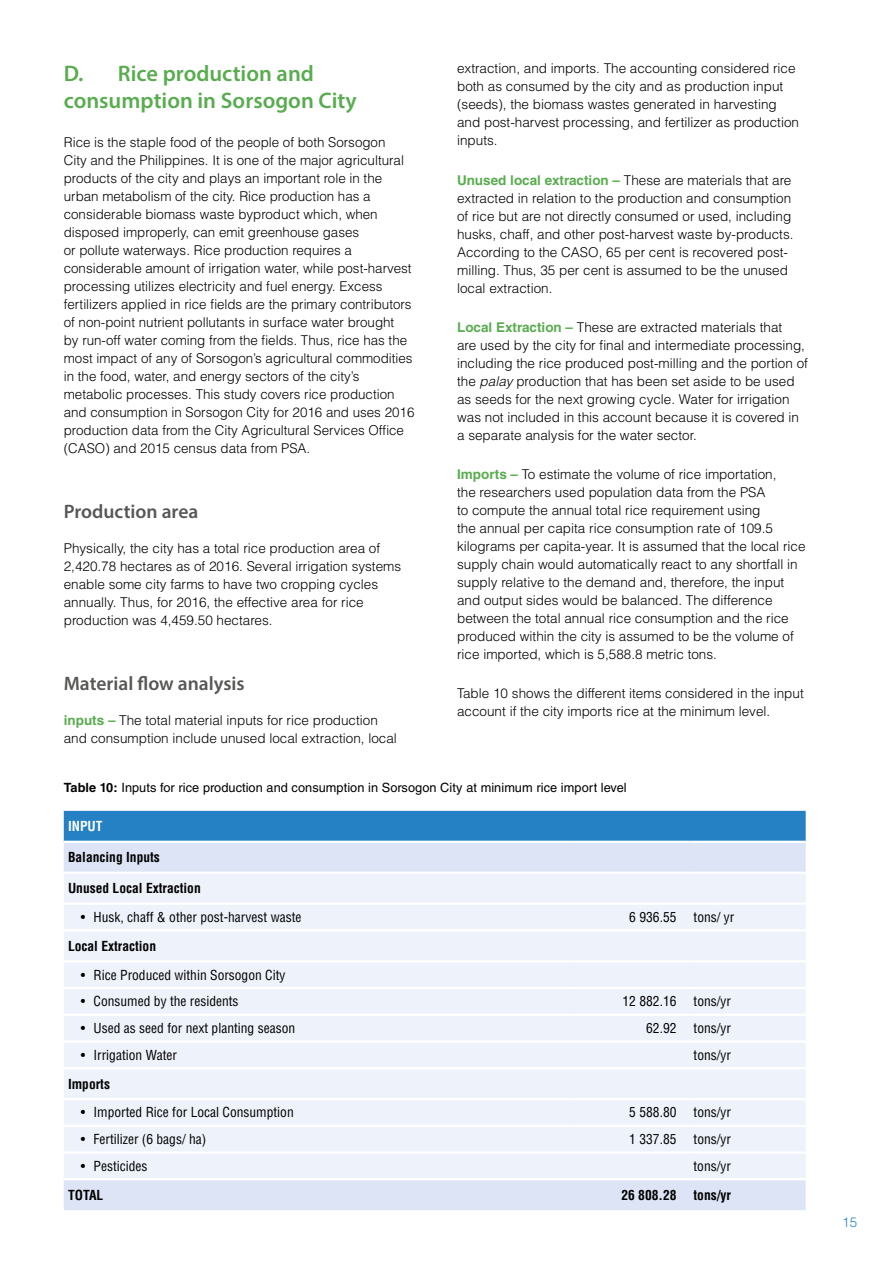
<style>
.page{position:relative;width:893px;height:1263px;background:#fff}
.page>*{position:absolute;margin:0;border:0;box-sizing:border-box;transform-origin:0 0}
.t1{font:600 22.5px/27px "Myriad Pro";color:#5aac50}
.t2{font:600 19.5px "Myriad Pro";color:#575756}
.t3{font:300 13.5px/18px "Helvetica LT Std";color:#000}
.t4{font:condensed 13.5px "Helvetica LT Std";color:#000}
.t5{font:700 condensed 13.5px "Helvetica LT Std";color:#000}
.t6{font:700 condensed 13.5px "Helvetica LT Std";color:#fff}
.t7{font:300 13.5px "Helvetica LT Std";color:#2581c4}
.t8{font:12.75px "Helvetica LT Std";letter-spacing:.005em;color:#000}
.s1{font-weight:700;color:#5aac50}
.s2{font-style:italic}
.s3{font-weight:700}
</style>
<div class="page">
<div style="left:64px;top:811px;width:742px;height:30px;background:#2581c4"></div>
<div style="left:64px;top:843px;width:742px;height:367px;background:#dce4f5"></div>
<div style="left:64px;top:874px;width:742px;height:304px;background:#eef2fa"></div>
<hr style="left:64px;top:987px;width:509px;height:2px;background:#fff">
<hr style="left:573px;top:987px;width:116px;height:2px;background:#fff">
<hr style="left:689px;top:987px;width:117px;height:2px;background:#fff">
<hr style="left:64px;top:1014px;width:509px;height:2px;background:#fff">
<hr style="left:573px;top:1014px;width:116px;height:2px;background:#fff">
<hr style="left:689px;top:1014px;width:117px;height:2px;background:#fff">
<hr style="left:64px;top:1040px;width:509px;height:2px;background:#fff">
<hr style="left:573px;top:1040px;width:116px;height:2px;background:#fff">
<hr style="left:689px;top:1040px;width:117px;height:2px;background:#fff">
<hr style="left:64px;top:1125px;width:509px;height:2px;background:#fff">
<hr style="left:573px;top:1125px;width:116px;height:2px;background:#fff">
<hr style="left:689px;top:1125px;width:117px;height:2px;background:#fff">
<hr style="left:64px;top:1151px;width:509px;height:3px;background:#fff">
<hr style="left:573px;top:1151px;width:116px;height:3px;background:#fff">
<hr style="left:689px;top:1151px;width:117px;height:3px;background:#fff">
<hr style="left:64px;top:1178px;width:509px;height:2px;background:#fff">
<hr style="left:573px;top:1178px;width:116px;height:2px;background:#fff">
<hr style="left:689px;top:1178px;width:117px;height:2px;background:#fff">
<hr style="left:64px;top:1067px;width:509px;height:2px;background:#fff">
<hr style="left:573px;top:1067px;width:116px;height:2px;background:#fff">
<hr style="left:689px;top:1067px;width:117px;height:2px;background:#fff">
<hr style="left:64px;top:1098px;width:509px;height:2px;background:#fff">
<hr style="left:573px;top:1098px;width:116px;height:2px;background:#fff">
<hr style="left:689px;top:1098px;width:117px;height:2px;background:#fff">
<hr style="left:64px;top:929px;width:509px;height:2px;background:#fff">
<hr style="left:573px;top:929px;width:116px;height:2px;background:#fff">
<hr style="left:689px;top:929px;width:117px;height:2px;background:#fff">
<hr style="left:64px;top:960px;width:509px;height:2px;background:#fff">
<hr style="left:573px;top:960px;width:116px;height:2px;background:#fff">
<hr style="left:689px;top:960px;width:117px;height:2px;background:#fff">
<hr style="left:64px;top:872px;width:509px;height:2px;background:#fff">
<hr style="left:573px;top:872px;width:116px;height:2px;background:#fff">
<hr style="left:689px;top:872px;width:117px;height:2px;background:#fff">
<hr style="left:64px;top:902px;width:509px;height:3px;background:#fff">
<hr style="left:573px;top:902px;width:116px;height:3px;background:#fff">
<hr style="left:689px;top:902px;width:117px;height:3px;background:#fff">
<h1 class="t1" style="left:64px;top:59px;width:294px">D. Rice production and consumption in Sorsogon City</h1>
<p class="t3" style="left:64px;top:133px;width:352px">Rice is the staple food of the people of both Sorsogon<br>City and the Philippines. It is one of the major agricultural products of the city and plays an important role in the urban metabolism of the city. Rice production has a considerable biomass waste byproduct which, when disposed improperly, can emit greenhouse gases<br>or pollute waterways. Rice production requires a considerable amount of irrigation water, while post-harvest processing utilizes electricity and fuel energy. Excess fertilizers applied in rice fields are the primary contributors of non-point nutrient pollutants in surface water brought<br>by run-off water coming from the fields. Thus, rice has the most impact of any of Sorsogon’s agricultural commodities in the food, water, and energy sectors of the city’s metabolic processes. This study covers rice production and consumption in Sorsogon City for 2016 and uses 2016 production data from the City Agricultural Services Office (CASO) and 2015 census data from PSA.</p>
<h2 class="t2" style="left:64px;top:499px;width:136px">Production area</h2>
<p class="t3" style="left:64px;top:539px;width:339px">Physically, the city has a total rice production area of 2,420.78 hectares as of 2016. Several irrigation systems enable some city farms to have two cropping cycles annually. Thus, for 2016, the effective area for rice production was 4,459.50 hectares.</p>
<h2 class="t2" style="left:64px;top:671px;width:182px">Material flow analysis</h2>
<p class="t3" style="left:64px;top:711px;width:335px"><span class="s1">inputs –</span> The total material inputs for rice production and consumption include unused local extraction, local</p>
<p class="t3" style="left:457px;top:60px;width:343px">extraction, and imports. The accounting considered rice both as consumed by the city and as production input (seeds), the biomass wastes generated in harvesting and post-harvest processing, and fertilizer as production inputs.</p>
<p class="t3" style="left:457px;top:171px;width:338px"><span class="s1">Unused local extraction –</span> These are materials that are extracted in relation to the production and consumption of rice but are not directly consumed or used, including husks, chaff, and other post-harvest waste by-products.<br>According to the CASO, 65 per cent is recovered post&shy;milling. Thus, 35 per cent is assumed to be the unused local extraction.</p>
<p class="t3" style="left:457px;top:318px;width:352px"><span class="s1">Local Extraction –</span> These are extracted materials that<br>are used by the city for final and intermediate processing, including the rice produced post-milling and the portion of the <span class="s2">palay</span> production that has been set aside to be used as seeds for the next growing cycle. Water for irrigation was not included in this account because it is covered in a separate analysis for the water sector.</p>
<p class="t3" style="left:457px;top:465px;width:350px"><span class="s1">Imports –</span> To estimate the volume of rice importation,<br>the researchers used population data from the PSA<br>to compute the annual total rice requirement using<br>the annual per capita rice consumption rate of 109.5 kilograms per capita-year. It is assumed that the local rice supply chain would automatically react to any shortfall in supply relative to the demand and, therefore, the input and output sides would be balanced. The difference between the total annual rice consumption and the rice produced within the city is assumed to be the volume of rice imported, which is 5,588.8 metric tons.</p>
<p class="t3" style="left:457px;top:684px;width:348px">Table 10 shows the different items considered in the input account if the city imports rice at the minimum level.</p>
<p class="t8" style="left:64px;top:780px;width:564px"><span class="s3">Table 10:</span> Inputs for rice production and consumption in Sorsogon City at minimum rice import level</p>
<p class="t6" style="left:68px;top:818px;width:36px">INPUT</p>
<p class="t5" style="left:68px;top:849px;width:93px">Balancing Inputs</p>
<p class="t5" style="left:68px;top:880px;width:134px">Unused Local Extraction</p>
<p class="t4" style="left:81px;top:908px;width:222px">• Husk, chaff &amp; other post-harvest waste</p>
<p class="t4" style="left:629px;top:908px;width:49px">6 936.55</p>
<p class="t4" style="left:694px;top:908px;width:42px">tons/ yr</p>
<p class="t5" style="left:68px;top:937px;width:90px">Local Extraction</p>
<p class="t4" style="left:81px;top:966px;width:206px">• Rice Produced within Sorsogon City</p>
<p class="t4" style="left:81px;top:993px;width:159px">• Consumed by the residents</p>
<p class="t4" style="left:623px;top:993px;width:55px">12 882.16</p>
<p class="t4" style="left:694px;top:993px;width:39px">tons/yr</p>
<p class="t4" style="left:81px;top:1019px;width:216px">• Used as seed for next planting season</p>
<p class="t4" style="left:646px;top:1019px;width:32px">62.92</p>
<p class="t4" style="left:694px;top:1019px;width:39px">tons/yr</p>
<p class="t4" style="left:81px;top:1046px;width:98px">• Irrigation Water</p>
<p class="t4" style="left:694px;top:1046px;width:39px">tons/yr</p>
<p class="t5" style="left:68px;top:1075px;width:43px">Imports</p>
<p class="t4" style="left:81px;top:1104px;width:214px">• Imported Rice for Local Consumption</p>
<p class="t4" style="left:629px;top:1104px;width:49px">5 588.80</p>
<p class="t4" style="left:694px;top:1104px;width:39px">tons/yr</p>
<p class="t4" style="left:81px;top:1131px;width:127px">• Fertilizer (6 bags/ ha)</p>
<p class="t4" style="left:629px;top:1131px;width:49px">1 337.85</p>
<p class="t4" style="left:694px;top:1131px;width:39px">tons/yr</p>
<p class="t4" style="left:81px;top:1157px;width:68px">• Pesticides</p>
<p class="t4" style="left:694px;top:1157px;width:39px">tons/yr</p>
<p class="t5" style="left:68px;top:1186px;width:37px">TOTAL</p>
<p class="t5" style="left:621px;top:1186px;width:57px">26 808.28</p>
<p class="t5" style="left:694px;top:1186px;width:39px">tons/yr</p>
<p class="t7" style="left:842px;top:1214px;width:17px">15</p>
</div>
